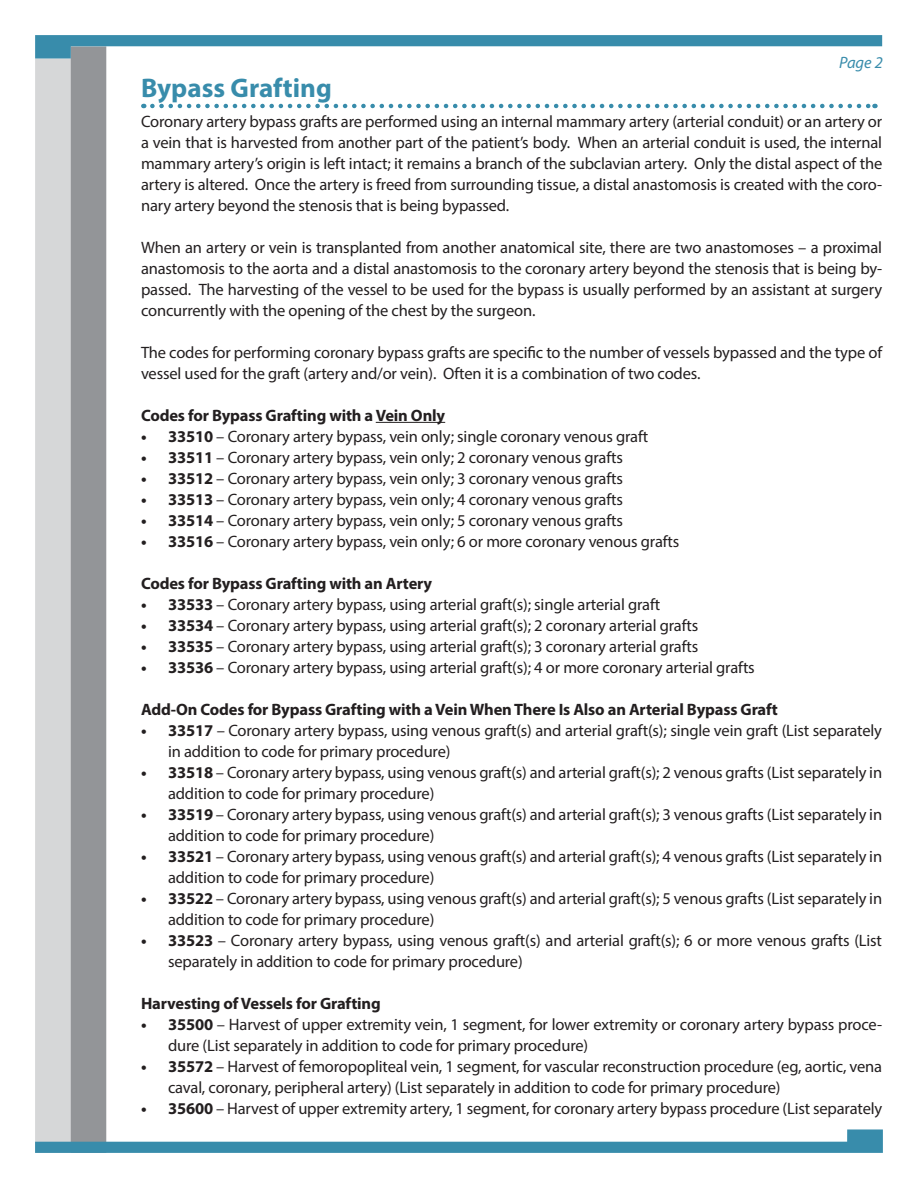
<style>
.page{position:relative;width:918px;height:1188px;background:#fff}
.page>*{position:absolute;margin:0;border:0;box-sizing:border-box;transform-origin:0 0}
.Headline{font:700 27px "Myriad Pro";color:#388cab}
.Body{font:16.5px/21px "Myriad Pro";letter-spacing:-.01em;color:#231f20}
.Body-2{font:700 16.5px "Myriad Pro";letter-spacing:-.01em;color:#231f20}
.t1{font:italic 16.5px "Myriad Pro";color:#388cab}
.s1{font-weight:700}
</style>
<div class="page">
<div style="left:35px;top:59px;width:36px;height:1094px;background:#d6d7d8"></div>
<div style="left:71px;top:46px;width:35px;height:1107px;background:#939598"></div>
<svg style="left:35px;top:35px;width:847px;height:24px"></svg>
<svg style="left:35px;top:1129px;width:848px;height:24px"></svg>
<svg style="left:152px;top:104px;width:723px;height:4px"></svg>
<hr style="left:376px;top:422px;width:69px;height:1px;background:#231f20">
<p class="t1" style="left:839px;top:52px;width:45px">Page 2</p>
<p class="Headline" style="left:141px;top:70px;width:192px">Bypass Grafting</p>
<p class="Body" style="left:141px;top:110px;width:743px;text-align:justify">Coronary artery bypass grafts are performed using an internal mammary artery (arterial conduit) or an artery or a vein that is harvested from another part of the patient’s body. When an arterial conduit is used, the internal mammary artery’s origin is left intact; it remains a branch of the subclavian artery. Only the distal aspect of the artery is altered. Once the artery is freed from surrounding tissue, a distal anastomosis is created with the coro&shy;nary artery beyond the stenosis that is being bypassed.</p>
<p class="Body" style="left:141px;top:236px;width:743px;text-align:justify">When an artery or vein is transplanted from another anatomical site, there are two anastomoses – a proximal anastomosis to the aorta and a distal anastomosis to the coronary artery beyond the stenosis that is being by&shy;passed. The harvesting of the vessel to be used for the bypass is usually performed by an assistant at surgery concurrently with the opening of the chest by the surgeon.</p>
<p class="Body" style="left:141px;top:341px;width:743px">The codes for performing coronary bypass grafts are specific to the number of vessels bypassed and the type of vessel used for the graft (artery and/or vein). Often it is a combination of two codes.</p>
<p class="Body-2" style="left:141px;top:404px;width:306px">Codes for Bypass Grafting with a Vein Only</p>
<p class="Body" style="left:141px;top:425px;width:509px"><span class="s1">• 33510</span> – Coronary artery bypass, vein only; single coronary venous graft</p>
<p class="Body" style="left:141px;top:446px;width:483px"><span class="s1">• 33511</span> – Coronary artery bypass, vein only; 2 coronary venous grafts</p>
<p class="Body" style="left:141px;top:467px;width:483px"><span class="s1">• 33512</span> – Coronary artery bypass, vein only; 3 coronary venous grafts</p>
<p class="Body" style="left:141px;top:488px;width:483px"><span class="s1">• 33513</span> – Coronary artery bypass, vein only; 4 coronary venous grafts</p>
<p class="Body" style="left:141px;top:509px;width:483px"><span class="s1">• 33514</span> – Coronary artery bypass, vein only; 5 coronary venous grafts</p>
<p class="Body" style="left:141px;top:530px;width:540px"><span class="s1">• 33516</span> – Coronary artery bypass, vein only; 6 or more coronary venous grafts</p>
<p class="Body-2" style="left:141px;top:572px;width:293px">Codes for Bypass Grafting with an Artery</p>
<p class="Body" style="left:141px;top:593px;width:521px"><span class="s1">• 33533</span> – Coronary artery bypass, using arterial graft(s); single arterial graft</p>
<p class="Body" style="left:141px;top:614px;width:559px"><span class="s1">• 33534</span> – Coronary artery bypass, using arterial graft(s); 2 coronary arterial grafts</p>
<p class="Body" style="left:141px;top:635px;width:559px"><span class="s1">• 33535</span> – Coronary artery bypass, using arterial graft(s); 3 coronary arterial grafts</p>
<p class="Body" style="left:141px;top:656px;width:615px"><span class="s1">• 33536</span> – Coronary artery bypass, using arterial graft(s); 4 or more coronary arterial grafts</p>
<p class="Body-2" style="left:141px;top:698px;width:638px">Add-On Codes for Bypass Grafting with a Vein When There Is Also an Arterial Bypass Graft</p>
<p class="Body" style="left:168px;top:719px;width:716px;text-indent:-27px"><span class="s1">• 33517</span> – Coronary artery bypass, using venous graft(s) and arterial graft(s); single vein graft (List separately in addition to code for primary procedure)</p>
<p class="Body" style="left:168px;top:761px;width:716px;text-indent:-27px"><span class="s1">• 33518</span> – Coronary artery bypass, using venous graft(s) and arterial graft(s); 2 venous grafts (List separately in addition to code for primary procedure)</p>
<p class="Body" style="left:168px;top:803px;width:716px;text-indent:-27px"><span class="s1">• 33519</span> – Coronary artery bypass, using venous graft(s) and arterial graft(s); 3 venous grafts (List separately in addition to code for primary procedure)</p>
<p class="Body" style="left:168px;top:845px;width:716px;text-indent:-27px"><span class="s1">• 33521</span> – Coronary artery bypass, using venous graft(s) and arterial graft(s); 4 venous grafts (List separately in addition to code for primary procedure)</p>
<p class="Body" style="left:168px;top:887px;width:716px;text-indent:-27px"><span class="s1">• 33522</span> – Coronary artery bypass, using venous graft(s) and arterial graft(s); 5 venous grafts (List separately in addition to code for primary procedure)</p>
<p class="Body" style="left:168px;top:929px;width:716px;text-indent:-27px"><span class="s1">• 33523</span> – Coronary artery bypass, using venous graft(s) and arterial graft(s); 6 or more venous grafts (List separately in addition to code for primary procedure)</p>
<p class="Body-2" style="left:141px;top:992px;width:241px">Harvesting of Vessels for Grafting</p>
<p class="Body" style="left:168px;top:1013px;width:716px;text-indent:-27px"><span class="s1">• 35500</span> – Harvest of upper extremity vein, 1 segment, for lower extremity or coronary artery bypass proce&shy;dure (List separately in addition to code for primary procedure)</p>
<p class="Body" style="left:168px;top:1055px;width:716px;text-indent:-27px"><span class="s1">• 35572</span> – Harvest of femoropopliteal vein, 1 segment, for vascular reconstruction procedure (eg, aortic, vena caval, coronary, peripheral artery) (List separately in addition to code for primary procedure)</p>
<p class="Body" style="left:141px;top:1097px;width:743px"><span class="s1">• 35600</span> – Harvest of upper extremity artery, 1 segment, for coronary artery bypass procedure (List separately</p>
</div>
